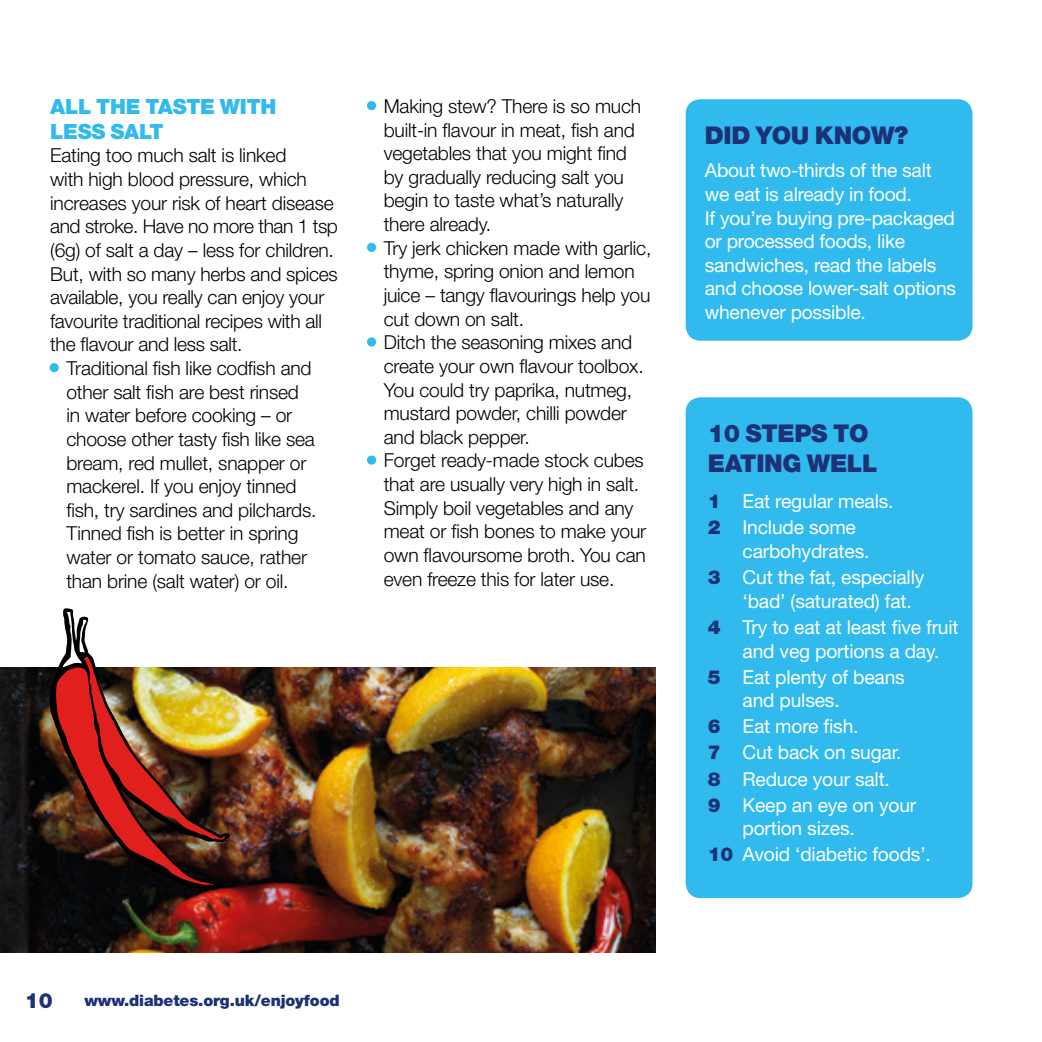
<style>
.page{position:relative;width:1042px;height:1042px;background:#fff}
.page>*{position:absolute;margin:0;border:0;box-sizing:border-box;transform-origin:0 0}
.t1{font:900 24.5px/30.1px "Helvetica Neue LT Std";letter-spacing:-.015em;color:#1d3176}
.t2{font:900 21px/24.5px "Helvetica Neue LT Std";letter-spacing:-.01em;color:#30baed}
.t3{font:900 21px "Helvetica Neue LT Std";color:#1d3176}
.t4{font:300 19.25px/23.6px "Helvetica Neue LT Std";letter-spacing:-.01em;color:#000}
.t5{font:19.25px/26.1px "Helvetica Neue LT Std";letter-spacing:-.01em;color:#fff}
.t6{font:900 15.75px "Helvetica Neue LT Std";letter-spacing:-.01em;color:#1d3176}
.s1{font-size:15.75px;color:#30baed}
.s2{font-weight:900;color:#1d3176}
</style>
<div class="page">
<img style="left:0;top:668px;width:655px;height:284px">
<div style="left:685px;top:99px;width:287px;height:242px;background:#30baed;border-radius:15px"></div>
<div style="left:685px;top:397px;width:287px;height:501px;background:#30baed;border-radius:15px"></div>
<div style="left:50px;top:363px;width:9px;height:9px;border:4px solid #30baed;border-radius:50%"></div>
<div style="left:367px;top:101px;width:9px;height:9px;border:4px solid #30baed;border-radius:50%"></div>
<div style="left:367px;top:243px;width:9px;height:9px;border:4px solid #30baed;border-radius:50%"></div>
<div style="left:367px;top:337px;width:9px;height:9px;border:4px solid #30baed;border-radius:50%"></div>
<div style="left:367px;top:455px;width:9px;height:10px;border:4px solid #30baed;border-radius:50%"></div>
<img style="left:49px;top:608px;width:181px;height:281px">
<p class="t2" style="left:50px;top:94px;width:228px">ALL THE TASTE WITH<br>LESS SALT</p>
<p class="t4" style="left:50px;top:143px;width:289px">Eating too much salt is linked<br>with high blood pressure, which increases your risk of heart disease and stroke. Have no more than 1 tsp (6g) of salt a day – less for children.<br>But, with so many herbs and spices available, you really can enjoy your favourite traditional recipes with all the flavour and less salt.</p>
<p class="t4" style="left:66px;top:356px;width:252px;text-indent:-16px"><span class="s1">•</span> Traditional fish like codfish and other salt fish are best rinsed in water before cooking – or choose other tasty fish like sea bream, red mullet, snapper or mackerel. If you enjoy tinned fish, try sardines and pilchards.<br>Tinned fish is better in spring water or tomato sauce, rather than brine (salt water) or oil.</p>
<p class="t4" style="left:384px;top:94px;width:259px;text-indent:-16px"><span class="s1">•</span> Making stew? There is so much built-in flavour in meat, fish and vegetables that you might find by gradually reducing salt you begin to taste what’s naturally there already.</p>
<p class="t4" style="left:384px;top:236px;width:269px;text-indent:-16px"><span class="s1">•</span> Try jerk chicken made with garlic, thyme, spring onion and lemon juice – tangy flavourings help you cut down on salt.</p>
<p class="t4" style="left:384px;top:330px;width:261px;text-indent:-16px"><span class="s1">•</span> Ditch the seasoning mixes and create your own flavour toolbox.<br>You could try paprika, nutmeg, mustard powder, chilli powder and black pepper.</p>
<p class="t4" style="left:384px;top:448px;width:264px;text-indent:-16px"><span class="s1">•</span> Forget ready-made stock cubes that are usually very high in salt.<br>Simply boil vegetables and any meat or fish bones to make your own flavoursome broth. You can even freeze this for later use.</p>
<p class="t3" style="left:25px;top:988px;width:30px">10</p>
<p class="t6" style="left:84px;top:991px;width:257px">www.diabetes.org.uk/enjoyfood</p>
<p class="t1" style="left:705px;top:120px;width:205px">DID YOU KNOW?</p>
<p class="t5" style="left:705px;top:158px;width:253px;line-height:23.6px">About two-thirds of the salt we eat is already in food.<br>If you’re buying pre-packaged or processed foods, like sandwiches, read the labels and choose lower-salt options whenever possible.</p>
<p class="t1" style="left:708px;top:418px;width:171px">10 STEPS TO<br>EATING WELL</p>
<p class="t5" style="left:708px;top:488px;width:187px"><span class="s2">1</span> Eat regular meals.<br><span class="s2">2</span> Include some</p>
<p class="t5" style="left:708px;top:538px;width:218px;text-indent:35px">carbohydrates.<br><span class="s2">3</span> Cut the fat, especially</p>
<p class="t5" style="left:708px;top:587px;width:252px;text-indent:35px">‘bad’ (saturated) fat.<br><span class="s2">4</span> Try to eat at least five fruit</p>
<p class="t5" style="left:708px;top:637px;width:233px;text-indent:35px">and veg portions a day.<br><span class="s2">5</span> Eat plenty of beans</p>
<p class="t5" style="left:708px;top:687px;width:210px;text-indent:35px">and pulses.<br><span class="s2">6</span> Eat more fish.<br><span class="s2">7</span> Cut back on sugar.<br><span class="s2">8</span> Reduce your salt.<br><span class="s2">9</span> Keep an eye on your</p>
<p class="t5" style="left:708px;top:815px;width:225px;text-indent:35px">portion sizes.<br><span class="s2">10</span> Avoid ‘diabetic foods’.</p>
</div>
